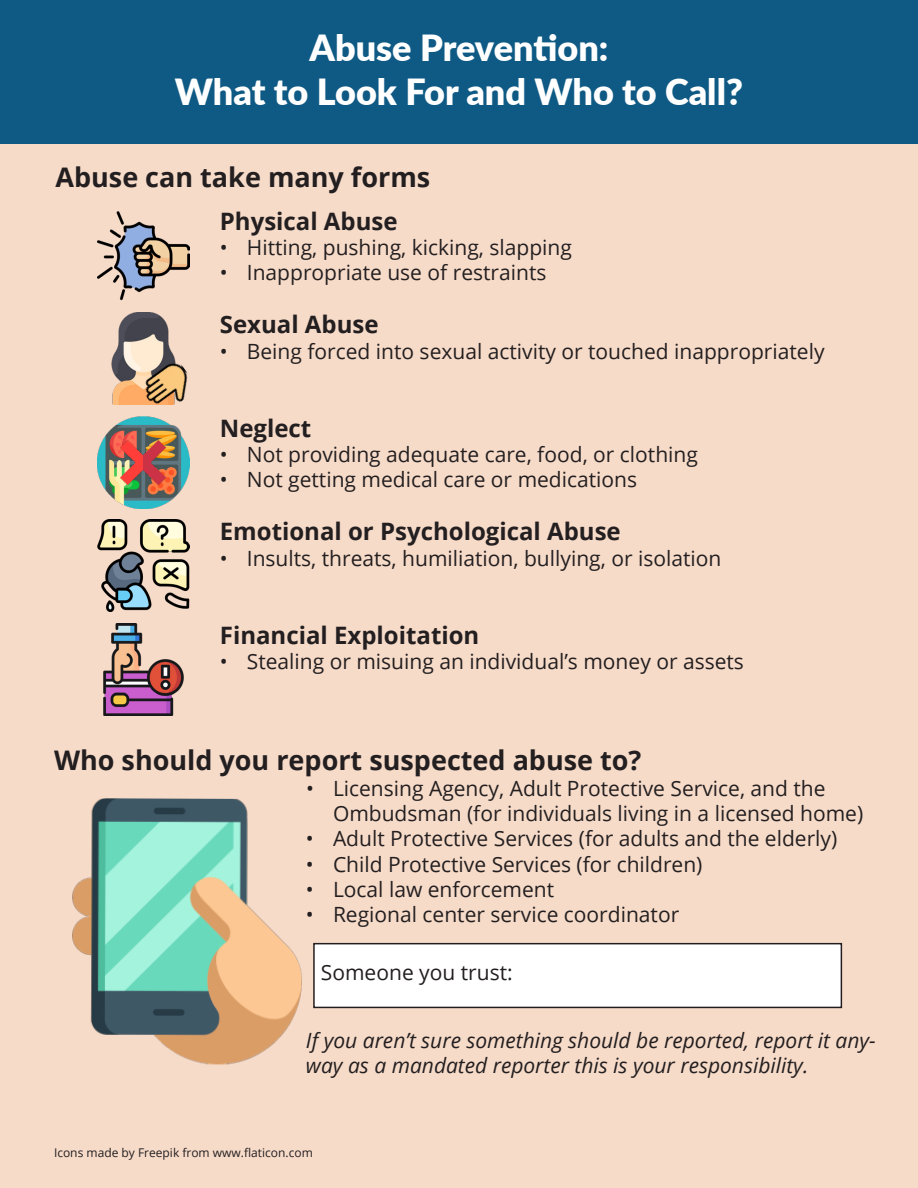
<style>
.page{position:relative;width:918px;height:1188px;background:#fff}
.page>*{position:absolute;margin:0;border:0;box-sizing:border-box;transform-origin:0 0}
.t1{font:900 36px/43.2px "Lato";color:#fff;text-align:center}
.t2{font:700 27px "Open Sans";color:#231f20}
.t3{font:700 24px "Open Sans";color:#231f20}
.t4{font:21px/25.2px "Open Sans";color:#231f20}
.t5{font:italic 21px/25.2px "Open Sans";color:#231f20}
.t6{font:12px "Open Sans";color:#231f20}
</style>
<div class="page">
<div style="left:0;top:21px;width:917px;height:1167px;background:#f7dbc9"></div>
<div style="left:1px;top:1px;width:917px;height:143px;background:#0f5a84"></div>
<img style="left:98px;top:211px;width:92px;height:90px">
<img style="left:111px;top:313px;width:62px;height:92px">
<img style="left:135px;top:353px;width:53px;height:52px">
<img style="left:98px;top:416px;width:92px;height:92px">
<img style="left:121px;top:440px;width:44px;height:45px">
<img style="left:98px;top:520px;width:92px;height:92px">
<img style="left:103px;top:623px;width:81px;height:93px">
<img style="left:72px;top:798px;width:249px;height:267px">
<div style="left:314px;top:944px;width:527px;height:63px;background:#fff"></div>
<div style="left:313px;top:943px;width:529px;height:65px;border:2px solid #231f20"></div>
<h1 class="t1" style="left:175px;top:25px;width:570px">Abuse Prevention:<br>What to Look For and Who to Call?</h1>
<h2 class="t2" style="left:55px;top:158px;width:376px">Abuse can take many forms</h2>
<p class="t3" style="left:220px;top:204px;width:179px">Physical Abuse</p>
<p class="t4" style="left:220px;top:234px;width:9px">•</p>
<p class="t4" style="left:247px;top:234px;width:327px">Hitting, pushing, kicking, slapping</p>
<p class="t4" style="left:220px;top:260px;width:9px">•</p>
<p class="t4" style="left:247px;top:260px;width:301px">Inappropriate use of restraints</p>
<p class="t3" style="left:220px;top:308px;width:160px">Sexual Abuse</p>
<p class="t4" style="left:220px;top:338px;width:9px">•</p>
<p class="t4" style="left:247px;top:338px;width:579px">Being forced into sexual activity or touched inappropriately</p>
<p class="t3" style="left:220px;top:411px;width:93px">Neglect</p>
<p class="t4" style="left:220px;top:441px;width:9px">•</p>
<p class="t4" style="left:247px;top:441px;width:453px">Not providing adequate care, food, or clothing</p>
<p class="t4" style="left:220px;top:467px;width:9px">•</p>
<p class="t4" style="left:247px;top:467px;width:392px">Not getting medical care or medications</p>
<p class="t3" style="left:220px;top:515px;width:402px">Emotional or Psychological Abuse</p>
<p class="t4" style="left:220px;top:545px;width:9px">•</p>
<p class="t4" style="left:247px;top:545px;width:476px">Insults, threats, humiliation, bullying, or isolation</p>
<p class="t3" style="left:220px;top:618px;width:261px">Financial Exploitation</p>
<p class="t4" style="left:220px;top:648px;width:9px">•</p>
<p class="t4" style="left:247px;top:648px;width:499px">Stealing or misuing an individual’s money or assets</p>
<h2 class="t2" style="left:54px;top:741px;width:589px">Who should you report suspected abuse to?</h2>
<p class="t4" style="left:306px;top:775px;width:9px">•</p>
<p class="t4" style="left:333px;top:775px;width:532px">Licensing Agency, Adult Protective Service, and the<br>Ombudsman (for individuals living in a licensed home)</p>
<p class="t4" style="left:306px;top:826px;width:9px">•</p>
<p class="t4" style="left:333px;top:826px;width:506px">Adult Protective Services (for adults and the elderly)</p>
<p class="t4" style="left:306px;top:851px;width:9px">•</p>
<p class="t4" style="left:333px;top:851px;width:371px">Child Protective Services (for children)</p>
<p class="t4" style="left:306px;top:876px;width:9px">•</p>
<p class="t4" style="left:333px;top:876px;width:223px">Local law enforcement</p>
<p class="t4" style="left:306px;top:901px;width:9px">•</p>
<p class="t4" style="left:333px;top:901px;width:348px">Regional center service coordinator</p>
<p class="t4" style="left:321px;top:959px;width:193px">Someone you trust:</p>
<p class="t5" style="left:306px;top:1027px;width:571px">If you aren’t sure something should be reported, report it any&shy;way as a mandated reporter this is your responsibility.</p>
<p class="t6" style="left:54px;top:1144px;width:260px">Icons made by Freepik from www.flaticon.com</p>
</div>
